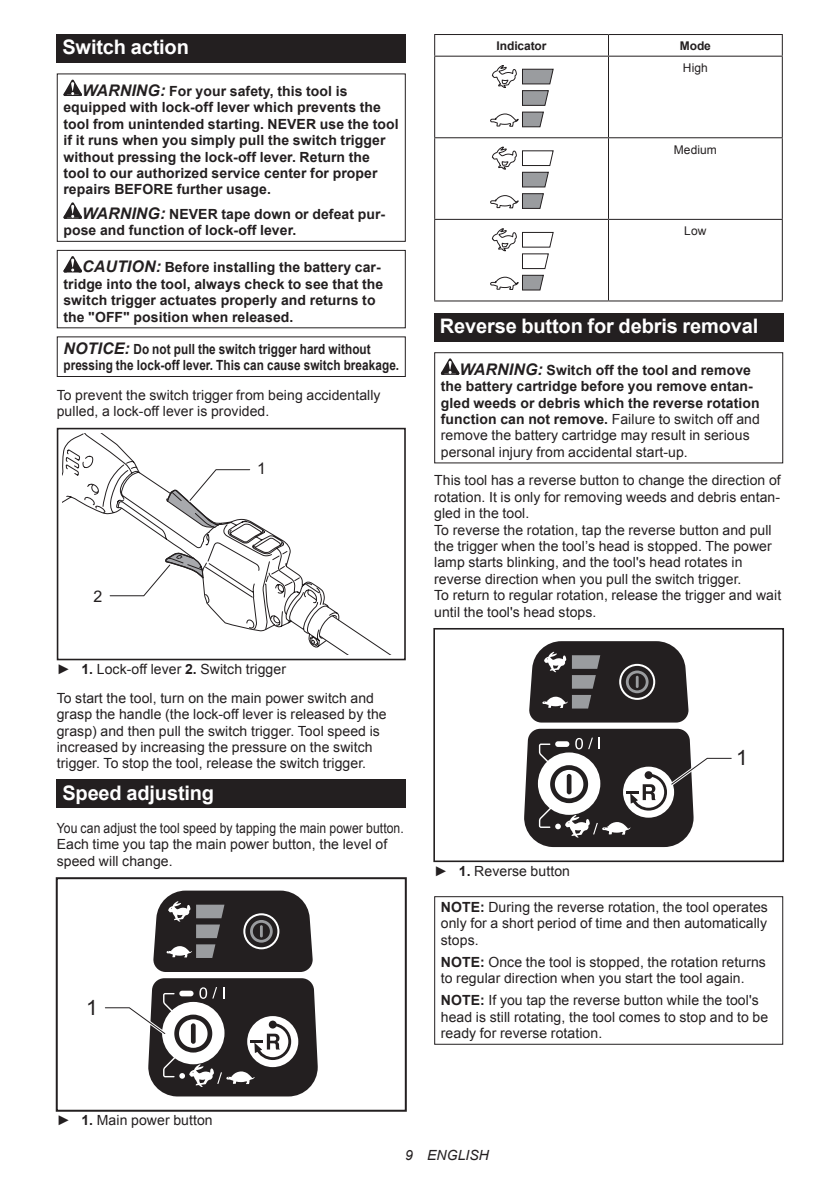
<style>
.page{position:relative;width:840px;height:1191px;background:#fff}
.page>*{position:absolute;margin:0;border:0;box-sizing:border-box;transform-origin:0 0}
.t1{font:21px "Arial";color:#231f20}
.t2{font:700 20px "Arial";letter-spacing:-.01em;color:#fff}
.t3{font:16px "Arial";color:#231f20}
.t4{font:14px/16.4px "Arial";letter-spacing:.005em;color:#231f20}
.t5{font:700 14px/16.4px "Arial";letter-spacing:.005em;color:#231f20}
.t6{font:14px/16.4px "Arial";letter-spacing:.005em;color:#231f20;scale:.87 1}
.t7{font:700 14px/16.4px "Arial";letter-spacing:.005em;color:#231f20;scale:.84 1}
.t8{font:italic 14px "Arial";letter-spacing:.005em;color:#231f20}
.t9{font:700 12px "Arial";letter-spacing:-.01em;color:#231f20}
.t10{font:12px "Arial";letter-spacing:.005em;color:#231f20}
.s1{font-style:italic;font-size:16px}
.s2{font-weight:700}
.s3{font-weight:400}
</style>
<div class="page">
<div style="left:57px;top:34px;width:348px;height:29px;background:#231f20"></div>
<svg style="left:63px;top:80px;width:19px;height:16px"></svg>
<svg style="left:63px;top:202px;width:19px;height:17px"></svg>
<div style="left:57px;top:73px;width:348px;height:169px;border:1px solid #231f20"></div>
<svg style="left:63px;top:256px;width:19px;height:16px"></svg>
<div style="left:57px;top:250px;width:348px;height:78px;border:1px solid #231f20"></div>
<div style="left:57px;top:336px;width:348px;height:41px;border:1px solid #231f20"></div>
<svg style="left:62px;top:433px;width:277px;height:215px"></svg>
<div style="left:57px;top:632px;width:73px;height:28px;background:#fff"></div>
<div style="left:57px;top:428px;width:348px;height:232px;border:2px solid #231f20"></div>
<svg style="left:166px;top:467px;width:86px;height:61px"></svg>
<svg style="left:107px;top:551px;width:98px;height:48px"></svg>
<div style="left:57px;top:779px;width:348px;height:29px;background:#231f20"></div>
<div style="left:56px;top:877px;width:350px;height:234px;border:2px solid #231f20"></div>
<svg style="left:105px;top:890px;width:213px;height:207px"></svg>
<hr style="left:434px;top:34px;width:174px;height:1px;background:#231f20">
<svg style="left:434px;top:35px;width:1px;height:21px"></svg>
<hr style="left:608px;top:34px;width:174px;height:1px;background:#231f20">
<svg style="left:781px;top:35px;width:1px;height:21px"></svg>
<hr style="left:434px;top:56px;width:174px;height:1px;background:#231f20">
<hr style="left:434px;top:57px;width:1px;height:80px;background:#231f20">
<hr style="left:608px;top:56px;width:174px;height:1px;background:#231f20">
<hr style="left:607px;top:57px;width:1px;height:80px;background:#231f20">
<hr style="left:781px;top:57px;width:1px;height:80px;background:#231f20">
<hr style="left:434px;top:137px;width:174px;height:1px;background:#231f20">
<hr style="left:434px;top:138px;width:1px;height:81px;background:#231f20">
<hr style="left:608px;top:137px;width:174px;height:1px;background:#231f20">
<hr style="left:607px;top:138px;width:1px;height:81px;background:#231f20">
<hr style="left:781px;top:138px;width:1px;height:81px;background:#231f20">
<hr style="left:434px;top:219px;width:174px;height:1px;background:#231f20">
<hr style="left:434px;top:220px;width:1px;height:80px;background:#231f20">
<hr style="left:608px;top:219px;width:174px;height:1px;background:#231f20">
<hr style="left:607px;top:220px;width:1px;height:80px;background:#231f20">
<hr style="left:781px;top:220px;width:1px;height:80px;background:#231f20">
<hr style="left:434px;top:300px;width:174px;height:1px;background:#231f20">
<hr style="left:608px;top:300px;width:174px;height:1px;background:#231f20">
<svg style="left:490px;top:65px;width:64px;height:63px"></svg>
<svg style="left:490px;top:146px;width:64px;height:63px"></svg>
<svg style="left:490px;top:228px;width:64px;height:63px"></svg>
<div style="left:434px;top:313px;width:348px;height:28px;background:#231f20"></div>
<svg style="left:440px;top:358px;width:19px;height:17px"></svg>
<div style="left:434px;top:352px;width:348px;height:111px;border:1px solid #231f20"></div>
<div style="left:433px;top:628px;width:350px;height:234px;border:2px solid #231f20"></div>
<svg style="left:524px;top:641px;width:208px;height:207px"></svg>
<div style="left:434px;top:896px;width:348px;height:148px;border:1px solid #231f20"></div>
<h2 class="t2" style="left:62px;top:34px;width:128px">Switch action</h2>
<p class="t5" style="left:63px;top:83px;width:336px;text-indent:19px"><span class="s1">WARNING:</span> For your safety, this tool is equipped with lock-off lever which prevents the tool from unintended starting. NEVER use the tool if it runs when you simply pull the switch trigger without pressing the lock-off lever. Return the tool to our authorized service center for proper repairs BEFORE further usage.</p>
<p class="t5" style="left:63px;top:206px;width:323px;text-indent:19px"><span class="s1">WARNING:</span> NEVER tape down or defeat pur&shy;pose and function of lock-off lever.</p>
<p class="t5" style="left:63px;top:260px;width:321px;text-indent:19px"><span class="s1">CAUTION:</span> Before installing the battery car&shy;tridge into the tool, always check to see that the switch trigger actuates properly and returns to the "OFF" position when released.</p>
<p class="t7" style="left:63px;top:341px;width:401px"><span class="s1">NOTICE:</span> Do not pull the switch trigger hard without pressing the lock-off lever. This can cause switch breakage.</p>
<p class="t4" style="left:57px;top:387px;width:325px">To prevent the switch trigger from being accidentally pulled, a lock-off lever is provided.</p>
<p class="t3" style="left:93px;top:586px;width:10px">2</p>
<p class="t3" style="left:257px;top:458px;width:10px">1</p>
<p class="t4" style="left:57px;top:654px;width:318px;line-height:28.8px">► <span class="s2">1.</span> Lock-off lever <span class="s2">2.</span> Switch trigger<br>To start the tool, turn on the main power switch and</p>
<p class="t4" style="left:57px;top:706px;width:331px">grasp the handle (the lock-off lever is released by the grasp) and then pull the switch trigger. Tool speed is increased by increasing the pressure on the switch trigger. To stop the tool, release the switch trigger.</p>
<h2 class="t2" style="left:62px;top:779px;width:153px">Speed adjusting</h2>
<p class="t6" style="left:57px;top:820px;width:400px">You can adjust the tool speed by tapping the main power button.<br>Each time you tap the main power button, the level of speed will change.</p>
<h1 class="t1" style="left:86px;top:993px;width:13px">1</h1>
<p class="t4" style="left:57px;top:1112px;width:157px">► <span class="s2">1.</span> Main power button</p>
<p class="t9" style="left:496px;top:38px;width:51px">Indicator</p>
<p class="t9" style="left:679px;top:38px;width:33px">Mode</p>
<p class="t10" style="left:682px;top:60px;width:26px">High</p>
<p class="t10" style="left:673px;top:142px;width:45px">Medium</p>
<p class="t10" style="left:684px;top:223px;width:24px">Low</p>
<h2 class="t2" style="left:439px;top:312px;width:320px">Reverse button for debris removal</h2>
<p class="t5" style="left:440px;top:362px;width:320px;text-indent:19px"><span class="s1">WARNING:</span> Switch off the tool and remove the battery cartridge before you remove entan&shy;gled weeds or debris which the reverse rotation function can not remove. <span class="s3">Failure to switch off and remove the battery cartridge may result in serious personal injury from accidental start-up.</span></p>
<p class="t4" style="left:434px;top:472px;width:348px">This tool has a reverse button to change the direction of rotation. It is only for removing weeds and debris entan&shy;gled in the tool.<br>To reverse the rotation, tap the reverse button and pull the trigger when the tool’s head is stopped. The power lamp starts blinking, and the tool's head rotates in reverse direction when you pull the switch trigger.<br>To return to regular rotation, release the trigger and wait until the tool's head stops.</p>
<h1 class="t1" style="left:735px;top:744px;width:13px">1</h1>
<p class="t4" style="left:434px;top:862px;width:137px">► <span class="s2">1.</span> Reverse button</p>
<p class="t4" style="left:440px;top:899px;width:328px;text-align:justify"><span class="s2">NOTE:</span> During the reverse rotation, the tool operates only for a short period of time and then automatically stops.</p>
<p class="t4" style="left:440px;top:954px;width:326px"><span class="s2">NOTE:</span> Once the tool is stopped, the rotation returns to regular direction when you start the tool again.</p>
<p class="t4" style="left:440px;top:992px;width:329px"><span class="s2">NOTE:</span> If you tap the reverse button while the tool's head is still rotating, the tool comes to stop and to be ready for reverse rotation.</p>
<p class="t8" style="left:405px;top:1146px;width:85px">9 ENGLISH</p>
</div>
